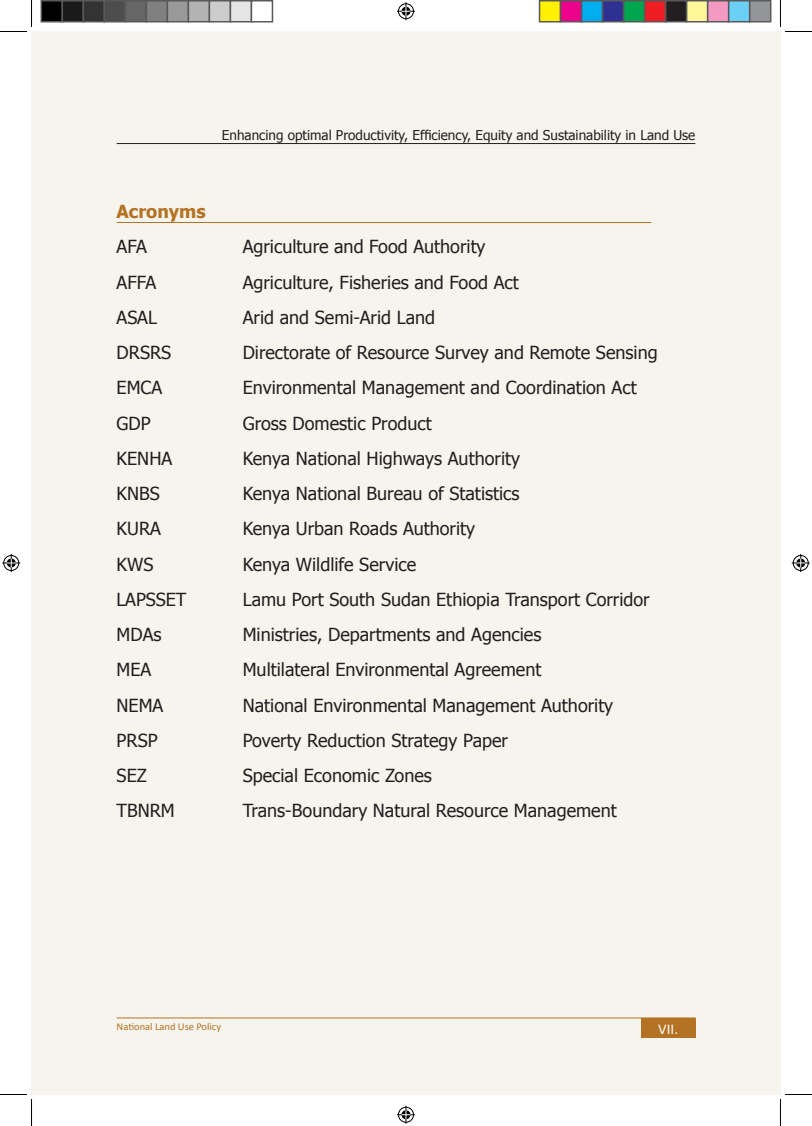
<style>
.page{position:relative;width:812px;height:1126px;background:#fff}
.page>*{position:absolute;margin:0;border:0;box-sizing:border-box;transform-origin:0 0}
.t1{font:18px "Tahoma";color:#231f20}
.t2{font:700 18px "Tahoma";color:#b47223}
.t3{font:15px "Calibri";color:#fff}
.t4{font:13.5px "Tahoma";color:#231f20}
.t5{font:10.5px "Calibri";color:#b47223}
</style>
<div class="page">
<div style="left:32px;top:32px;width:748px;height:1062px;background:#f5f5ee"></div>
<hr style="left:117px;top:143px;width:578px;height:1px;background:#231f20">
<hr style="left:117px;top:1018px;width:578px;height:1px;background:#b47223">
<div style="left:641px;top:1018px;width:54px;height:20px;background:#b47223"></div>
<hr style="left:117px;top:222px;width:534px;height:1px;background:#b47223">
<svg style="left:0;top:0;width:32px;height:32px"></svg>
<svg style="left:0;top:1094px;width:32px;height:32px"></svg>
<svg style="left:780px;top:0;width:31px;height:32px"></svg>
<svg style="left:780px;top:1094px;width:31px;height:32px"></svg>
<svg style="left:397px;top:2px;width:18px;height:18px"></svg>
<svg style="left:397px;top:1106px;width:18px;height:18px"></svg>
<svg style="left:2px;top:554px;width:18px;height:18px"></svg>
<svg style="left:791px;top:554px;width:18px;height:18px"></svg>
<div style="left:41px;top:1px;width:21px;height:21px;background:#000"></div>
<div style="left:40px;top:0;width:23px;height:22px;border:2px solid #595959"></div>
<div style="left:62px;top:1px;width:21px;height:21px;background:#1a1a1a"></div>
<div style="left:62px;top:0;width:22px;height:22px;border:2px solid #595959"></div>
<div style="left:83px;top:1px;width:21px;height:21px;background:#333"></div>
<div style="left:82px;top:0;width:23px;height:22px;border:2px solid #595959"></div>
<div style="left:104px;top:1px;width:21px;height:21px;background:#4d4d4d"></div>
<div style="left:104px;top:0;width:22px;height:22px;border:2px solid #595959"></div>
<div style="left:125px;top:1px;width:21px;height:21px;background:#666"></div>
<div style="left:124px;top:0;width:23px;height:22px;border:2px solid #595959"></div>
<div style="left:146px;top:1px;width:21px;height:21px;background:#808080"></div>
<div style="left:146px;top:0;width:22px;height:22px;border:2px solid #595959"></div>
<div style="left:167px;top:1px;width:21px;height:21px;background:#999"></div>
<div style="left:166px;top:0;width:23px;height:22px;border:2px solid #595959"></div>
<div style="left:188px;top:1px;width:21px;height:21px;background:#b3b3b3"></div>
<div style="left:188px;top:0;width:22px;height:22px;border:2px solid #595959"></div>
<div style="left:209px;top:1px;width:21px;height:21px;background:#ccc"></div>
<div style="left:208px;top:0;width:23px;height:22px;border:2px solid #595959"></div>
<div style="left:230px;top:1px;width:21px;height:21px;background:#e6e6e6"></div>
<div style="left:230px;top:0;width:22px;height:22px;border:2px solid #595959"></div>
<div style="left:250px;top:0;width:23px;height:22px;border:2px solid #595959"></div>
<div style="left:539px;top:1px;width:21px;height:21px;background:#fff101"></div>
<div style="left:538px;top:0;width:23px;height:22px;border:2px solid #595959"></div>
<div style="left:560px;top:1px;width:21px;height:21px;background:#ed028c"></div>
<div style="left:559px;top:0;width:23px;height:22px;border:2px solid #595959"></div>
<div style="left:581px;top:1px;width:21px;height:21px;background:#00aeef"></div>
<div style="left:580px;top:0;width:23px;height:22px;border:2px solid #595959"></div>
<div style="left:602px;top:1px;width:21px;height:21px;background:#2e3092"></div>
<div style="left:601px;top:0;width:23px;height:22px;border:2px solid #595959"></div>
<div style="left:623px;top:1px;width:21px;height:21px;background:#00a54f"></div>
<div style="left:622px;top:0;width:23px;height:22px;border:2px solid #595959"></div>
<div style="left:644px;top:1px;width:21px;height:21px;background:#ee1d23"></div>
<div style="left:643px;top:0;width:23px;height:22px;border:2px solid #595959"></div>
<div style="left:665px;top:1px;width:21px;height:21px;background:#231f20"></div>
<div style="left:664px;top:0;width:23px;height:22px;border:2px solid #595959"></div>
<div style="left:686px;top:1px;width:21px;height:21px;background:#fff79a"></div>
<div style="left:685px;top:0;width:23px;height:22px;border:2px solid #595959"></div>
<div style="left:707px;top:1px;width:21px;height:21px;background:#f499c2"></div>
<div style="left:706px;top:0;width:23px;height:22px;border:2px solid #595959"></div>
<div style="left:728px;top:1px;width:21px;height:21px;background:#6bcff6"></div>
<div style="left:727px;top:0;width:23px;height:22px;border:2px solid #595959"></div>
<div style="left:749px;top:1px;width:21px;height:21px;background:#939598"></div>
<div style="left:748px;top:0;width:23px;height:22px;border:2px solid #595959"></div>
<p class="t4" style="left:222px;top:126px;width:475px">Enhancing optimal Productivity, Efficiency, Equity and Sustainability in Land Use</p>
<p class="t2" style="left:117px;top:199px;width:91px">Acronyms</p>
<p class="t1" style="left:117px;top:235px;width:32px">AFA</p>
<p class="t1" style="left:243px;top:235px;width:244px">Agriculture and Food Authority</p>
<p class="t1" style="left:117px;top:270px;width:41px">AFFA</p>
<p class="t1" style="left:243px;top:270px;width:277px">Agriculture, Fisheries and Food Act</p>
<p class="t1" style="left:117px;top:305px;width:42px">ASAL</p>
<p class="t1" style="left:243px;top:305px;width:194px">Arid and Semi-Arid Land</p>
<p class="t1" style="left:117px;top:340px;width:56px">DRSRS</p>
<p class="t1" style="left:243px;top:340px;width:416px">Directorate of Resource Survey and Remote Sensing</p>
<p class="t1" style="left:117px;top:376px;width:47px">EMCA</p>
<p class="t1" style="left:243px;top:376px;width:395px">Environmental Management and Coordination Act</p>
<p class="t1" style="left:117px;top:411px;width:36px">GDP</p>
<p class="t1" style="left:243px;top:411px;width:190px">Gross Domestic Product</p>
<p class="t1" style="left:117px;top:446px;width:57px">KENHA</p>
<p class="t1" style="left:243px;top:446px;width:279px">Kenya National Highways Authority</p>
<p class="t1" style="left:117px;top:481px;width:45px">KNBS</p>
<p class="t1" style="left:243px;top:481px;width:278px">Kenya National Bureau of Statistics</p>
<p class="t1" style="left:117px;top:517px;width:46px">KURA</p>
<p class="t1" style="left:243px;top:517px;width:234px">Kenya Urban Roads Authority</p>
<p class="t1" style="left:117px;top:552px;width:38px">KWS</p>
<p class="t1" style="left:243px;top:552px;width:175px">Kenya Wildlife Service</p>
<p class="t1" style="left:117px;top:587px;width:71px">LAPSSET</p>
<p class="t1" style="left:243px;top:587px;width:408px">Lamu Port South Sudan Ethiopia Transport Corridor</p>
<p class="t1" style="left:117px;top:623px;width:46px">MDAs</p>
<p class="t1" style="left:243px;top:623px;width:300px">Ministries, Departments and Agencies</p>
<p class="t1" style="left:117px;top:658px;width:36px">MEA</p>
<p class="t1" style="left:243px;top:658px;width:300px">Multilateral Environmental Agreement</p>
<p class="t1" style="left:117px;top:693px;width:48px">NEMA</p>
<p class="t1" style="left:243px;top:693px;width:372px">National Environmental Management Authority</p>
<p class="t1" style="left:117px;top:728px;width:43px">PRSP</p>
<p class="t1" style="left:243px;top:728px;width:267px">Poverty Reduction Strategy Paper</p>
<p class="t1" style="left:117px;top:764px;width:32px">SEZ</p>
<p class="t1" style="left:243px;top:764px;width:191px">Special Economic Zones</p>
<p class="t1" style="left:117px;top:799px;width:60px">TBNRM</p>
<p class="t1" style="left:243px;top:799px;width:375px">Trans-Boundary Natural Resource Management</p>
<p class="t5" style="left:117px;top:1020px;width:106px">National Land Use Policy</p>
<p class="t3" style="left:658px;top:1019px;width:21px">VII.</p>
</div>
